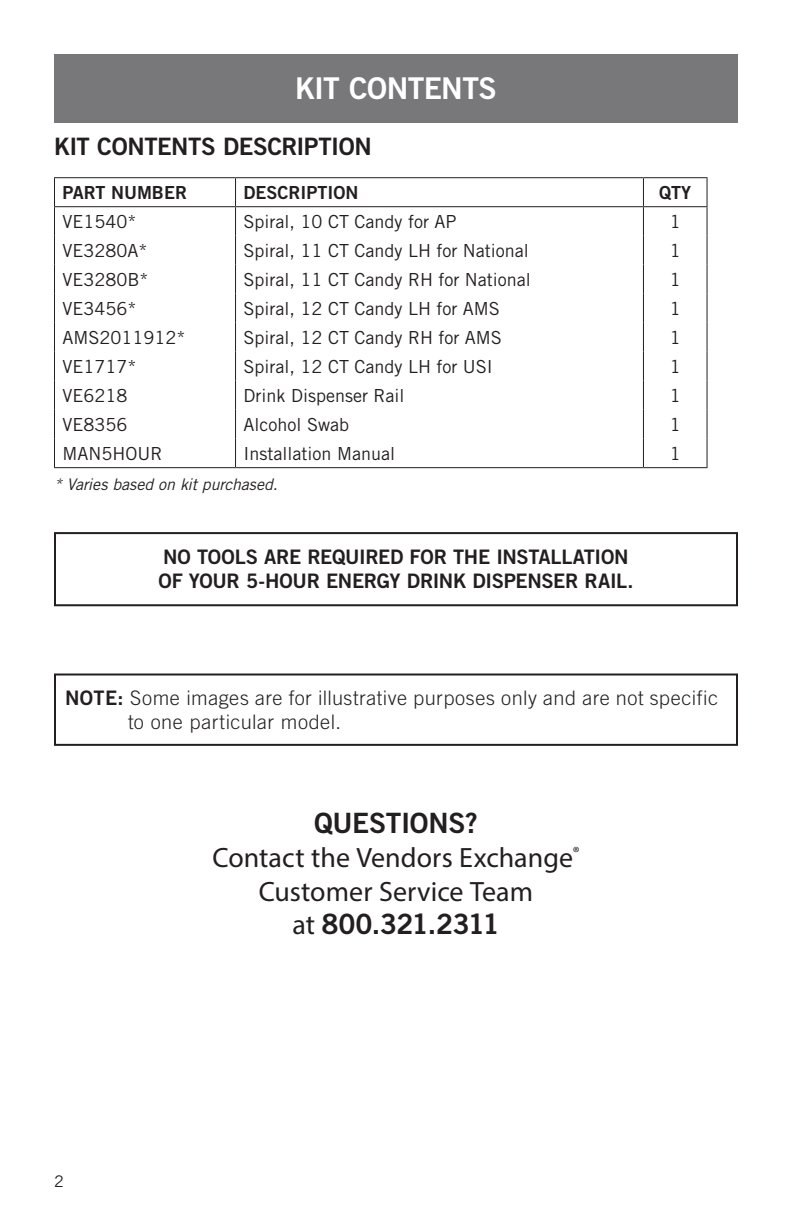
<style>
.page{position:relative;width:792px;height:1224px;background:#fff}
.page>*{position:absolute;margin:0;border:0;box-sizing:border-box;transform-origin:0 0}
.INSTRUCTION_BODY_COP{font:30px "Trade Gothic LT Std Bd 2";letter-spacing:-.02em;color:#fff}
.BODY_COPY{font:28px "Myriad Pro";letter-spacing:.005em;color:#231f20}
.BODY_COPY-2{font:28px "Trade Gothic LT Std Bd 2";letter-spacing:-.015em;color:#231f20}
.t1{font:24px "Trade Gothic LT Std Bd 2";letter-spacing:-.02em;color:#231f20}
.BODY_COPY-3{font:300 20px/24px "Trade Gothic LT Std";letter-spacing:.025em;color:#231f20}
.BODY_COPY-4{font:20px "Trade Gothic LT Std Bd 2";letter-spacing:-.015em;color:#231f20}
.t2{font:18px "Trade Gothic LT Std";color:#231f20}
.t3{font:18px "Trade Gothic LT Std Bd 2";color:#231f20}
.INSTRUCTION_BODY_COP-2{font:italic 16px "Trade Gothic LT Std";color:#231f20}
.t4{font:16px "Trade Gothic LT Std";color:#231f20}
.s1{font-family:"Trade Gothic LT Std Bd 2";font-weight:400}
.s2{font-family:"Myriad Pro"}
</style>
<div class="page">
<hr style="left:54px;top:467px;width:182px;height:1px;background:#231f20">
<hr style="left:643px;top:467px;width:65px;height:1px;background:#231f20">
<hr style="left:54px;top:177px;width:182px;height:1px;background:#231f20">
<svg style="left:54px;top:178px;width:1px;height:289px"></svg>
<hr style="left:236px;top:177px;width:407px;height:1px;background:#231f20">
<hr style="left:643px;top:177px;width:65px;height:1px;background:#231f20">
<svg style="left:707px;top:178px;width:1px;height:289px"></svg>
<hr style="left:54px;top:206px;width:182px;height:1px;background:#231f20">
<hr style="left:643px;top:206px;width:65px;height:1px;background:#231f20">
<hr style="left:236px;top:206px;width:407px;height:1px;background:#231f20">
<svg style="left:235px;top:178px;width:1px;height:289px"></svg>
<svg style="left:643px;top:178px;width:1px;height:289px"></svg>
<hr style="left:236px;top:467px;width:407px;height:1px;background:#231f20">
<div style="left:54px;top:54px;width:684px;height:68px;background:#787779"></div>
<div style="left:54px;top:674px;width:684px;height:72px;border:2px solid #231f20"></div>
<div style="left:54px;top:532px;width:684px;height:74px;border:2px solid #231f20"></div>
<p class="INSTRUCTION_BODY_COP" style="left:295px;top:70px;width:203px">KIT CONTENTS</p>
<p class="t1" style="left:54px;top:131px;width:319px">KIT CONTENTS DESCRIPTION</p>
<p class="t3" style="left:62px;top:181px;width:126px">PART NUMBER</p>
<p class="t3" style="left:244px;top:181px;width:117px">DESCRIPTION</p>
<p class="t3" style="left:659px;top:181px;width:34px">QTY</p>
<p class="t2" style="left:62px;top:210px;width:75px">VE1540*</p>
<p class="t2" style="left:244px;top:210px;width:214px">Spiral, 10 CT Candy for AP</p>
<p class="t2" style="left:670px;top:210px;width:12px">1</p>
<p class="t2" style="left:62px;top:239px;width:86px">VE3280A*</p>
<p class="t2" style="left:244px;top:239px;width:287px">Spiral, 11 CT Candy LH for National</p>
<p class="t2" style="left:670px;top:239px;width:12px">1</p>
<p class="t2" style="left:62px;top:268px;width:88px">VE3280B*</p>
<p class="t2" style="left:244px;top:268px;width:289px">Spiral, 11 CT Candy RH for National</p>
<p class="t2" style="left:670px;top:268px;width:12px">1</p>
<p class="t2" style="left:62px;top:297px;width:75px">VE3456*</p>
<p class="t2" style="left:244px;top:297px;width:258px">Spiral, 12 CT Candy LH for AMS</p>
<p class="t2" style="left:670px;top:297px;width:12px">1</p>
<p class="t2" style="left:62px;top:326px;width:124px">AMS2011912*</p>
<p class="t2" style="left:244px;top:326px;width:260px">Spiral, 12 CT Candy RH for AMS</p>
<p class="t2" style="left:670px;top:326px;width:12px">1</p>
<p class="t2" style="left:62px;top:355px;width:75px">VE1717*</p>
<p class="t2" style="left:244px;top:355px;width:251px">Spiral, 12 CT Candy LH for USI</p>
<p class="t2" style="left:670px;top:355px;width:12px">1</p>
<p class="t2" style="left:62px;top:384px;width:66px">VE6218</p>
<p class="t2" style="left:244px;top:384px;width:163px">Drink Dispenser Rail</p>
<p class="t2" style="left:670px;top:384px;width:12px">1</p>
<p class="t2" style="left:62px;top:413px;width:66px">VE8356</p>
<p class="t2" style="left:244px;top:413px;width:107px">Alcohol Swab</p>
<p class="t2" style="left:670px;top:413px;width:12px">1</p>
<p class="t2" style="left:62px;top:442px;width:101px">MAN5HOUR</p>
<p class="t2" style="left:244px;top:442px;width:153px">Installation Manual</p>
<p class="t2" style="left:670px;top:442px;width:12px">1</p>
<p class="INSTRUCTION_BODY_COP-2" style="left:54px;top:475px;width:225px">* Varies based on kit purchased.</p>
<p class="BODY_COPY-4" style="left:163px;top:545px;width:467px">NO TOOLS ARE REQUIRED FOR THE INSTALLATION</p>
<p class="BODY_COPY-4" style="left:158px;top:569px;width:477px">OF YOUR 5-HOUR ENERGY DRINK DISPENSER RAIL.</p>
<p class="BODY_COPY-3" style="left:128px;top:686px;width:592px;text-indent:-63px"><span class="s1">NOTE:</span> Some images are for illustrative purposes only and are not specific to one particular model.</p>
<p class="t4" style="left:54px;top:1171px;width:11px">2</p>
<p class="BODY_COPY-2" style="left:314px;top:806px;width:165px">QUESTIONS?</p>
<p class="BODY_COPY" style="left:212px;top:840px;width:369px">Contact the Vendors Exchange<sup>®</sup></p>
<p class="BODY_COPY" style="left:259px;top:874px;width:276px">Customer Service Team</p>
<p class="BODY_COPY-2" style="left:292px;top:907px;width:209px"><span class="s2">at</span> 800.321.2311</p>
</div>
